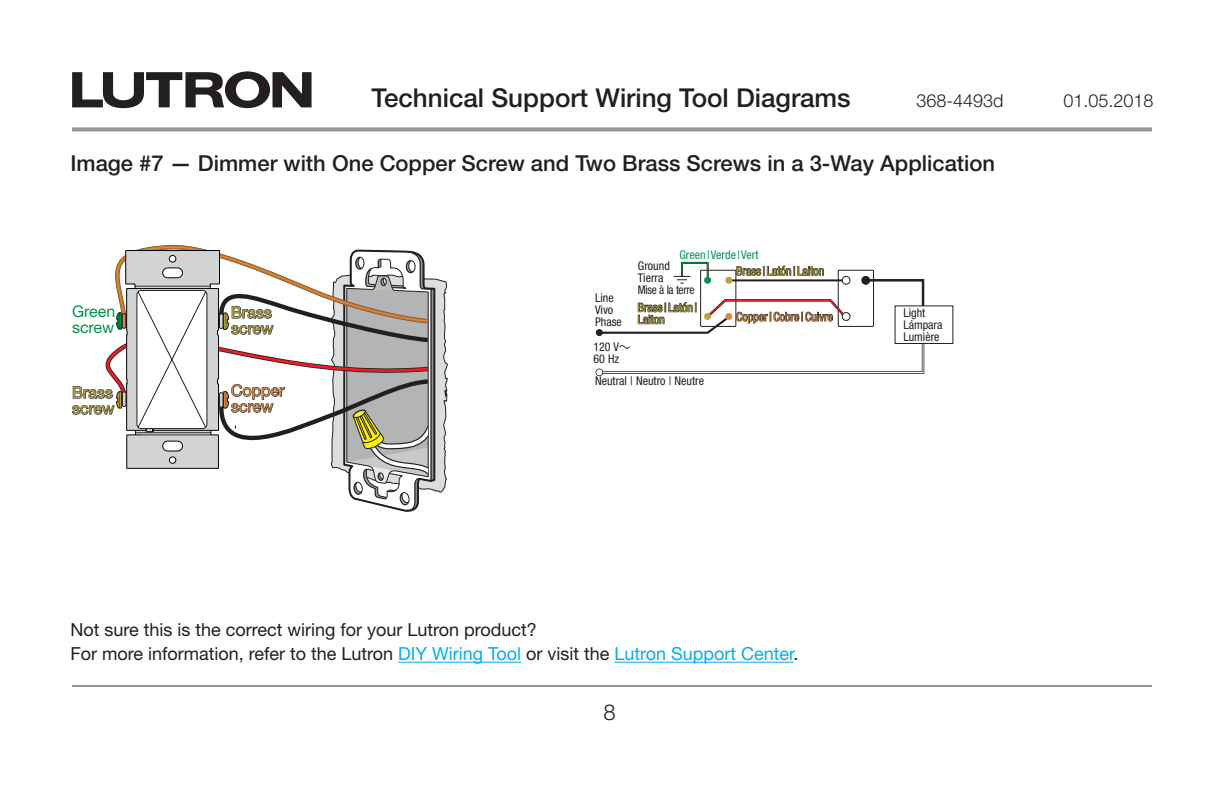
<style>
.page{position:relative;width:1224px;height:792px;background:#fff}
.page>*{position:absolute;margin:0;border:0;box-sizing:border-box;transform-origin:0 0}
.t1{font:500 26px "Helvetica Neue LT Std";color:#231f20}
.t2{font:500 22px "Helvetica Neue LT Std";color:#231f20}
.t3{font:300 22px "Helvetica Neue LT Std";color:#231f20}
.t4{font:18px/24px "Helvetica Neue LT Std";color:#231f20}
.t5{font:300 18px "Helvetica Neue LT Std";color:#231f20}
.text{font:16px/16px "Helvetica Neue LT Std";color:#b4a540}
.text-2{font:16px/16px "Helvetica Neue LT Std";color:#d88c43}
.text-3{font:16px/16px "Helvetica Neue LT Std";color:#00954d}
.Tag-fig_2{font:condensed 12px/12px "Helvetica Neue";color:#231f20}
.Tag-fig_2-2{font:condensed 12px/12px "Helvetica Neue";color:#b4a540}
.Tag-fig_2-3{font:condensed 12px "Helvetica Neue";color:#d88c43}
.Tag-fig_2-4{font:condensed 12px "Helvetica Neue";color:#00954d}
.Tag-fig_2-5{font:condensed 12px "Helvetica Neue";letter-spacing:-.03em;color:#231f20;scale:.95 1}
.s1{font-family:"acdc";font-stretch:normal}
.s2{color:#00aeef}
</style>
<div class="page">
<svg style="left:72px;top:127px;width:1080px;height:4px;background:#9fa1a2"></svg>
<hr style="left:72px;top:685px;width:1080px;height:2px;background:#949698">
<svg style="left:72px;top:71px;width:240px;height:37px"></svg>
<hr style="left:398px;top:662px;width:123px;height:1px;background:#00aeef">
<hr style="left:615px;top:662px;width:179px;height:1px;background:#00aeef">
<div style="left:596px;top:369px;width:7px;height:7px;border:2px solid #231f20;border-radius:50%"></div>
<div style="left:895px;top:305px;width:58px;height:39px;border:1px solid #231f20"></div>
<svg style="left:596px;top:261px;width:330px;height:114px"></svg>
<svg style="left:72px;top:244px;width:376px;height:268px"></svg>
<h1 class="t1" style="left:372px;top:82px;width:481px">Technical Support Wiring Tool Diagrams</h1>
<p class="t5" style="left:916px;top:90px;width:89px">368-4493d</p>
<p class="t5" style="left:1063px;top:90px;width:92px">01.05.2018</p>
<p class="t2" style="left:70px;top:150px;width:926px">Image #7 — Dimmer with One Copper Screw and Two Brass Screws in a 3-Way Application</p>
<p class="text-3" style="left:72px;top:303px;width:45px">Green screw</p>
<p class="text" style="left:72px;top:384px;width:44px">Brass screw</p>
<p class="text" style="left:231px;top:304px;width:44px">Brass screw</p>
<p class="text-2" style="left:231px;top:382px;width:55px">Copper screw</p>
<p class="Tag-fig_2-4" style="left:680px;top:248px;width:81px">Green |Verde |Vert</p>
<p class="Tag-fig_2" style="left:638px;top:260px;width:33px">Ground</p>
<p class="Tag-fig_2" style="left:638px;top:272px;width:27px">Tierra</p>
<p class="Tag-fig_2-5" style="left:638px;top:283px;width:61px">Mise à la terre</p>
<p class="Tag-fig_2-2" style="left:736px;top:265px;width:90px">Brass | Latón | Laiton</p>
<p class="Tag-fig_2" style="left:595px;top:292px;width:20px">Line<br>Vivo</p>
<p class="Tag-fig_2" style="left:595px;top:316px;width:28px">Phase</p>
<p class="Tag-fig_2-2" style="left:638px;top:301px;width:61px">Brass | Latón |<br>Laiton</p>
<p class="Tag-fig_2-3" style="left:736px;top:310px;width:98px">Copper|Cobre |Cuivre</p>
<p class="Tag-fig_2" style="left:903px;top:306px;width:23px">Light</p>
<p class="Tag-fig_2" style="left:903px;top:318px;width:41px">Lámpara</p>
<p class="Tag-fig_2" style="left:903px;top:330px;width:38px">Lumière</p>
<p class="Tag-fig_2" style="left:593px;top:341px;width:39px">120 V<span class="s1">~</span></p>
<p class="Tag-fig_2" style="left:593px;top:353px;width:27px">60 Hz</p>
<p class="Tag-fig_2" style="left:595px;top:375px;width:111px">Neutral | Neutro | Neutre</p>
<p class="t4" style="left:70px;top:618px;width:730px">Not sure this is the correct wiring for your Lutron product?<br>For more information, refer to the Lutron <span class="s2">DIY Wiring Tool</span> or visit the <span class="s2">Lutron Support Center</span>.</p>
<p class="t3" style="left:603px;top:699px;width:14px">8</p>
</div>
